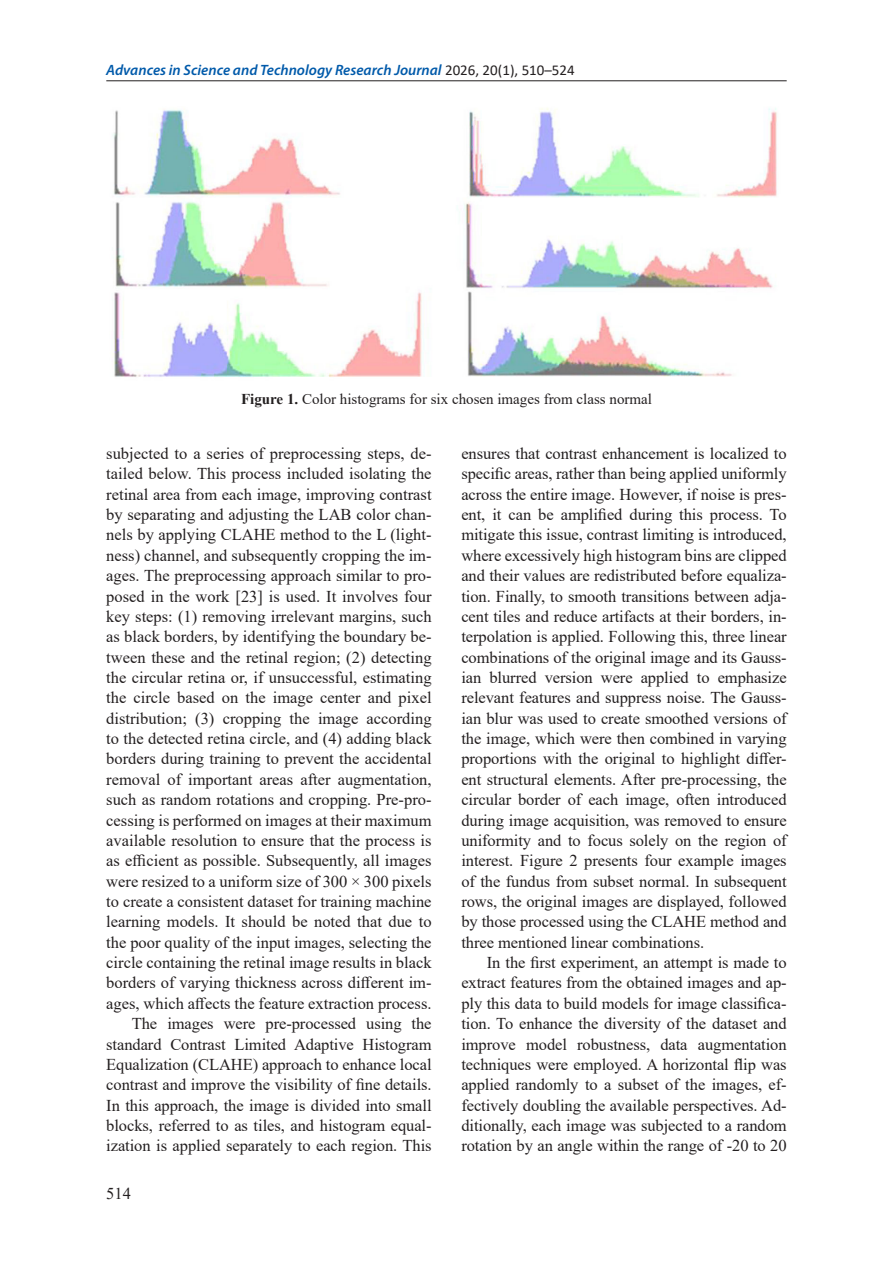
<style>
.page{position:relative;width:893px;height:1263px;background:#fff}
.page>*{position:absolute;margin:0;border:0;box-sizing:border-box;transform-origin:0 0}
.Base_Text{font:16.5px/20.4px "Times New Roman";letter-spacing:-.005em;color:#231f20;text-align:justify}
.t1{font:italic 600 15px "Myriad Pro";color:#015aaa}
.Figure{font:15px "Times New Roman";color:#231f20}
.s1{font-family:"Calibri";font-weight:400;font-style:normal;color:#231f20}
.s2{font-weight:700}
</style>
<div class="page">
<hr style="left:106px;top:80px;width:681px;height:1px;background:#231f20">
<img style="left:112px;top:108px;width:665px;height:269px">
<p class="t1" style="left:106px;top:60px;width:470px">Advances in Science and Technology Research Journal <span class="s1">2026, 20(1), 510–524</span></p>
<p class="Figure" style="left:241px;top:389px;width:412px"><span class="s2">Figure 1.</span> Color histograms for six chosen images from class normal</p>
<p class="Base_Text" style="left:106px;top:443px;width:327px">subjected to a series of preprocessing steps, de&shy;tailed below. This process included isolating the retinal area from each image, improving contrast by separating and adjusting the LAB color chan&shy;nels by applying CLAHE method to the L (light&shy;ness) channel, and subsequently cropping the im&shy;ages. The preprocessing approach similar to pro&shy;posed in the work [23] is used. It involves four key steps: (1) removing irrelevant margins, such as black borders, by identifying the boundary be&shy;tween these and the retinal region; (2) detecting the circular retina or, if unsuccessful, estimating the circle based on the image center and pixel distribution; (3) cropping the image according to the detected retina circle, and (4) adding black borders during training to prevent the accidental removal of important areas after augmentation, such as random rotations and cropping. Pre-pro&shy;cessing is performed on images at their maximum available resolution to ensure that the process is as efficient as possible. Subsequently, all images were resized to a uniform size of 300 × 300 pixels to create a consistent dataset for training machine learning models. It should be noted that due to the poor quality of the input images, selecting the circle containing the retinal image results in black borders of varying thickness across different im&shy;ages, which affects the feature extraction process.</p>
<p class="Base_Text" style="left:106px;top:1013px;width:327px;text-indent:26px">The images were pre-processed using the standard Contrast Limited Adaptive Histogram Equalization (CLAHE) approach to enhance local contrast and improve the visibility of fine details.<br>In this approach, the image is divided into small blocks, referred to as tiles, and histogram equal&shy;ization is applied separately to each region. This</p>
<p class="Base_Text" style="left:106px;top:1183px;width:26px">514</p>
<p class="Base_Text" style="left:461px;top:443px;width:327px">ensures that contrast enhancement is localized to specific areas, rather than being applied uniformly across the entire image. However, if noise is pres&shy;ent, it can be amplified during this process. To mitigate this issue, contrast limiting is introduced, where excessively high histogram bins are clipped and their values are redistributed before equaliza&shy;tion. Finally, to smooth transitions between adja&shy;cent tiles and reduce artifacts at their borders, in&shy;terpolation is applied. Following this, three linear combinations of the original image and its Gauss&shy;ian blurred version were applied to emphasize relevant features and suppress noise. The Gauss&shy;ian blur was used to create smoothed versions of the image, which were then combined in varying proportions with the original to highlight differ&shy;ent structural elements. After pre-processing, the circular border of each image, often introduced during image acquisition, was removed to ensure uniformity and to focus solely on the region of interest. Figure 2 presents four example images of the fundus from subset normal. In subsequent rows, the original images are displayed, followed by those processed using the CLAHE method and three mentioned linear combinations.</p>
<p class="Base_Text" style="left:461px;top:952px;width:327px;text-indent:26px">In the first experiment, an attempt is made to extract features from the obtained images and ap&shy;ply this data to build models for image classifica&shy;tion. To enhance the diversity of the dataset and improve model robustness, data augmentation techniques were employed. A horizontal flip was applied randomly to a subset of the images, ef&shy;fectively doubling the available perspectives. Ad&shy;ditionally, each image was subjected to a random rotation by an angle within the range of -20 to 20</p>
</div>
